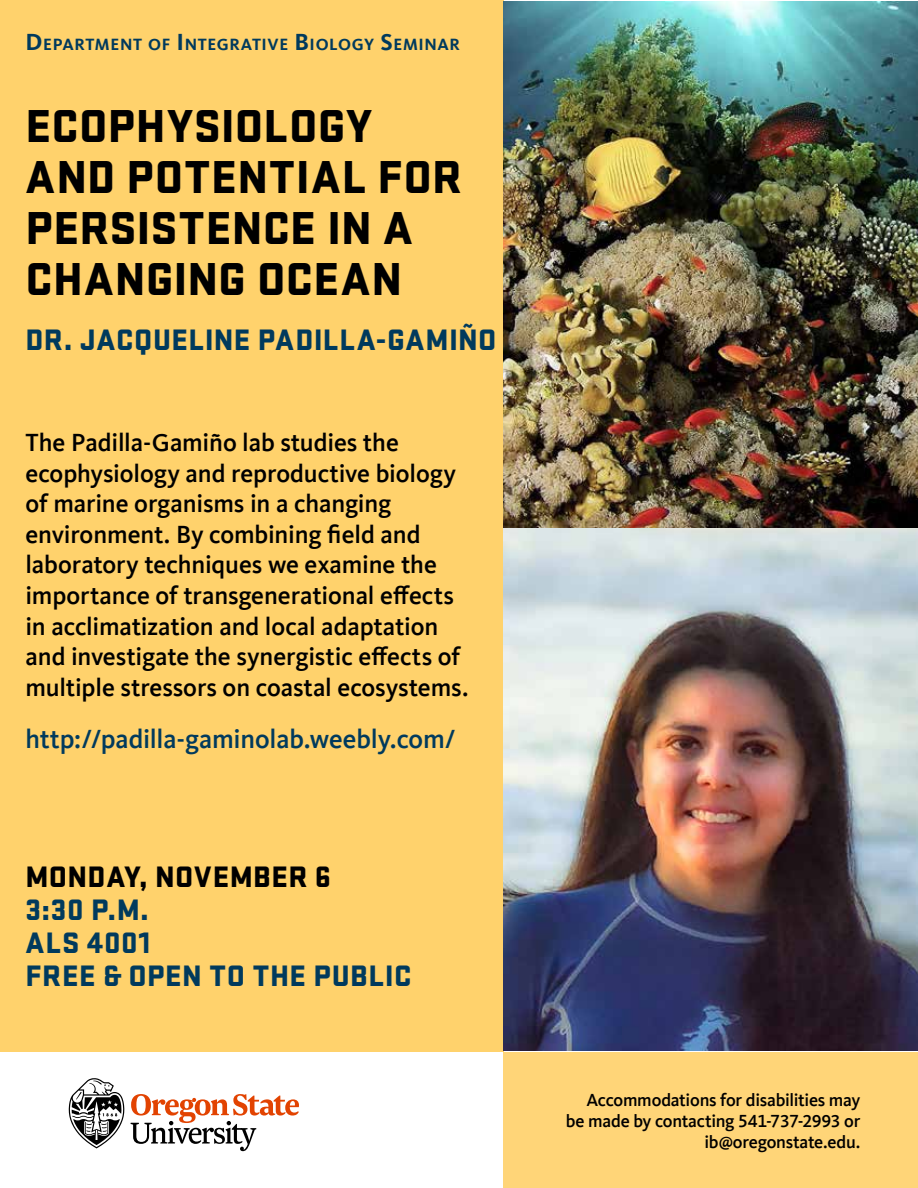
<style>
.page{position:relative;width:918px;height:1188px;background:#fff}
.page>*{position:absolute;margin:0;border:0;box-sizing:border-box;transform-origin:0 0}
.t1{font:900 48px/51px "Stratum 2";letter-spacing:.005em;color:#000}
.t2{font:900 30.75px/33px "Stratum 2";letter-spacing:.015em;color:#003a5d}
.t3{font:900 30.75px "Stratum 2";letter-spacing:.01em;color:#000}
.t4{font:500 27px "Kievit Offc";letter-spacing:-.005em;color:#003a5d}
.t5{font:500 25.5px/30.6px "Kievit Offc";letter-spacing:-.005em;color:#000}
.t6{font:500 18px/21px "Kievit Offc";letter-spacing:-.015em;color:#000;text-align:right}
.t7{font:700 16.8px "Kievit Offc";letter-spacing:.035em;color:#003a5d}
.s1{font-size:24px}
</style>
<div class="page">
<div style="left:0;top:0;width:503px;height:1052px;background:#ffd26c"></div>
<div style="left:503px;top:1052px;width:415px;height:136px;background:#ffd578"></div>
<img style="left:503px;top:527px;width:415px;height:524px">
<img style="left:503px;top:2px;width:415px;height:525px">
<svg style="left:68px;top:1078px;width:231px;height:73px"></svg>
<p class="t7" style="left:26px;top:34px;width:436px"><span class="s1">D</span>EPARTMENT OF <span class="s1">I</span>NTEGRATIVE <span class="s1">B</span>I OLOGY <span class="s1">S</span>EMI NAR</p>
<h1 class="t1" style="left:26px;top:97px;width:438px">ECOPHYSIOLOGY<br>AND POTENTIAL FOR<br>PERSISTENCE IN A<br>CHANGING OCEAN</h1>
<p class="t2" style="left:26px;top:322px;width:473px">DR. JACQUELINE PADILLA-GAMIÑO</p>
<p class="t5" style="left:26px;top:427px;width:445px">The Padilla-Gamiño lab studies the ecophysiology and reproductive biology of marine organisms in a changing environment. By combining field and laboratory techniques we examine the importance of transgenerational effects in acclimatization and local adaptation and investigate the synergistic effects of multiple stressors on coastal ecosystems.</p>
<p class="t4" style="left:26px;top:724px;width:432px">http://padilla-gaminolab.weebly.com/</p>
<p class="t3" style="left:26px;top:855px;width:307px">MONDAY, NOVEMBER 6</p>
<p class="t2" style="left:26px;top:892px;width:388px">3:30 P.M.<br>ALS 4001<br>FREE &amp; OPEN TO THE PUBLIC</p>
<p class="t6" style="left:566px;top:1089px;width:296px">Accommodations for disabilities may be made by contacting 541-737-2993 or ib@oregonstate.edu.</p>
</div>
